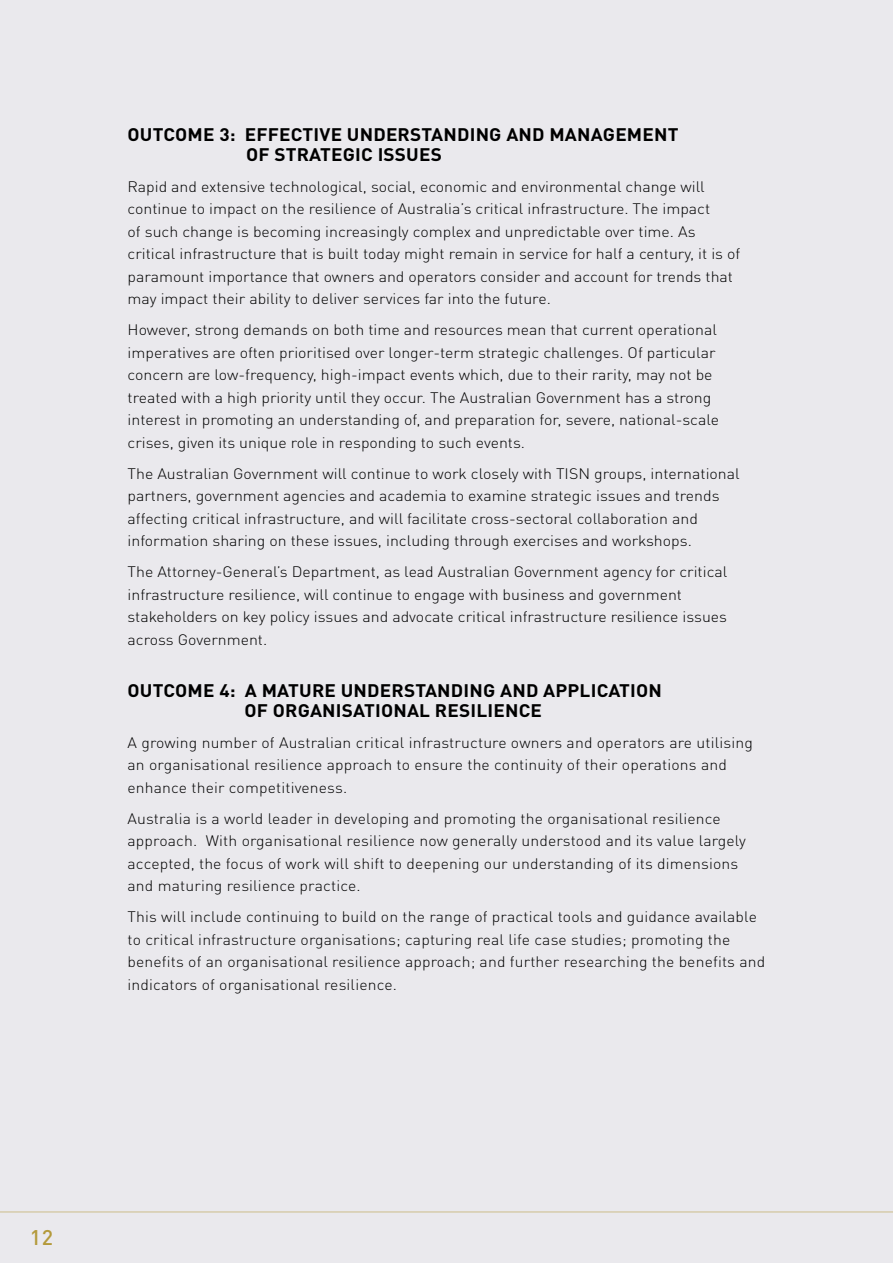
<style>
.page{position:relative;width:893px;height:1263px;background:#eae9ed}
.page>*{position:absolute;margin:0;border:0;box-sizing:border-box;transform-origin:0 0}
.t1{font:500 21px "DINOT";color:#b49a3b}
.t2{font:700 18px "DINOT";letter-spacing:.01em;color:#000;scale:1.05 1}
.t3{font:300 15px/22.5px "DINOT";color:#000;scale:1.06 1}
.t4{font:300 15px/22.5px "DINOT";color:#000;scale:1.05 1}
</style>
<div class="page">
<hr style="left:0;top:1211px;width:893px;height:1px;background:#b49a3b">
<p class="t2" style="left:128px;top:123px;width:37px">OUTCOME</p>
<p class="t2" style="left:219px;top:123px;width:67px">3: EFFECTI</p>
<p class="t2" style="left:320px;top:123px;width:109px">VE UN DERSTAN</p>
<p class="t2" style="left:457px;top:123px;width:102px">DING AND MANA</p>
<p class="t2" style="left:603px;top:123px;width:25px">GEMENT</p>
<p class="t2" style="left:246px;top:143px;width:72px">O F STRATE</p>
<p class="t2" style="left:343px;top:143px;width:96px">GIC ISSUES</p>
<p class="t3" style="left:128px;top:175px;width:580px">Rapid and extensive technological, social, economic and environmental change will continue to impact on the resilience of Australia’s critical infrastructure. The impact<br>of such change is becoming increasingly complex and unpredictable over time. As critical infrastructure that is built today might remain in service for half a century, it is of paramount importance that owners and operators consider and account for trends that may impact their ability to deliver services far into the future.</p>
<p class="t3" style="left:128px;top:319px;width:560px">However, strong demands on both time and resources mean that current operational imperatives are often prioritised over longer-term strategic challenges. Of particular concern are low-frequency, high-impact events which, due to their rarity, may not be treated with a high priority until they occur. The Australian Government has a strong interest in promoting an understanding of, and preparation for, severe, national-scale crises, given its unique role in responding to such events.</p>
<p class="t3" style="left:128px;top:462px;width:579px">The Australian Government will continue to work closely with TISN groups, international partners, government agencies and academia to examine strategic issues and trends affecting critical infrastructure, and will facilitate cross-sectoral collaboration and information sharing on these issues, including through exercises and workshops.</p>
<p class="t3" style="left:128px;top:561px;width:567px">The Attorney-General’s Department, as lead Australian Government agency for critical infrastructure resilience, will continue to engage with business and government stakeholders on key policy issues and advocate critical infrastructure resilience issues across Government.</p>
<p class="t2" style="left:128px;top:679px;width:37px">OUTCOME</p>
<p class="t2" style="left:219px;top:679px;width:53px">4: A MAT</p>
<p class="t2" style="left:299px;top:679px;width:123px">URE UNDERSTAN</p>
<p class="t2" style="left:451px;top:679px;width:134px">DING AN D APPLICATION</p>
<p class="t2" style="left:245px;top:698px;width:115px">O F ORGANISATIONAL</p>
<p class="t2" style="left:435px;top:698px;width:45px">RESILIENCE</p>
<p class="t4" style="left:128px;top:731px;width:597px">A growing number of Australian critical infrastructure owners and operators are utilising an organisational resilience approach to ensure the continuity of their operations and enhance their competitiveness.</p>
<p class="t4" style="left:128px;top:807px;width:590px">Australia is a world leader in developing and promoting the organisational resilience approach. With organisational resilience now generally understood and its value largely accepted, the focus of work will shift to deepening our understanding of its dimensions and maturing resilience practice.</p>
<p class="t4" style="left:128px;top:905px;width:609px">This will include continuing to build on the range of practical tools and guidance available to critical infrastructure organisations; capturing real life case studies; promoting the benefits of an organisational resilience approach; and further researching the benefits and indicators of organisational resilience.</p>
<h1 class="t1" style="left:30px;top:1224px;width:25px">12</h1>
</div>
